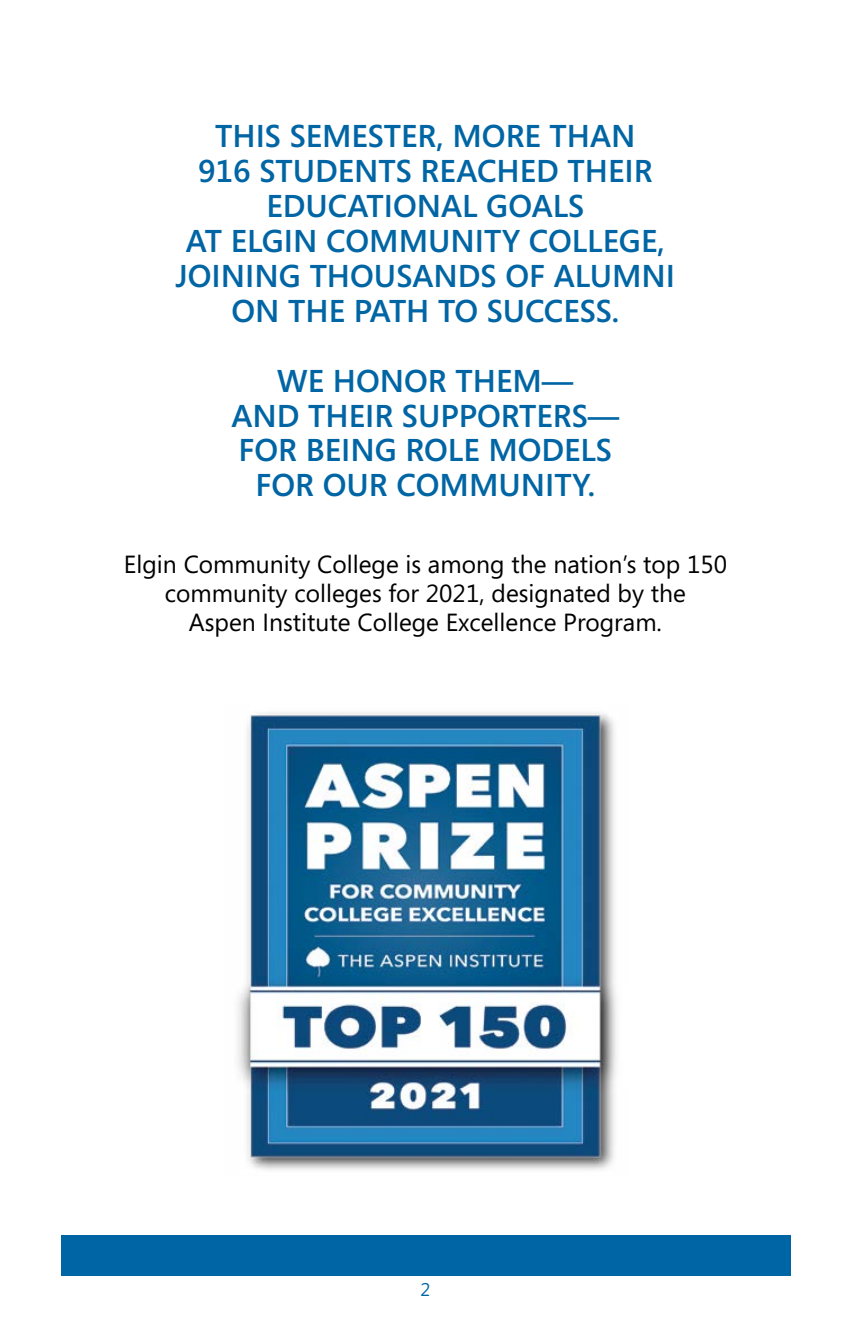
<style>
.page{position:relative;width:851px;height:1337px;background:#fff}
.page>*{position:absolute;margin:0;border:0;box-sizing:border-box;transform-origin:0 0}
.t1{font:600 31.5px/34.9px "Segoe";color:#0065a4;text-align:center}
.t2{font:24.75px/29.2px "Segoe";color:#000;text-align:center}
.t3{font:18.45px "Segoe";color:#0065a4}
</style>
<div class="page">
<div style="left:61px;top:1235px;width:729px;height:41px;background:#0065a4"></div>
<img style="left:237px;top:712px;width:380px;height:458px">
<p class="t1" style="left:175px;top:119px;width:501px">THIS SEMESTER, MORE THAN<br>916 STUDENTS REACHED THEIR<br>EDUCATIONAL GOALS<br>AT ELGIN COMMUNITY COLLEGE,<br>JOINING THOUSANDS OF ALUMNI<br>ON THE PATH TO SUCCESS.</p>
<p class="t1" style="left:231px;top:363px;width:389px">WE HONOR THEM—<br>AND THEIR SUPPORTERS—<br>FOR BEING ROLE MODELS<br>FOR OUR COMMUNITY.</p>
<p class="t2" style="left:124px;top:549px;width:604px">Elgin Community College is among the nation’s top 150 community colleges for 2021, designated by the<br>Aspen Institute College Excellence Program.</p>
<p class="t3" style="left:420px;top:1276px;width:11px">2</p>
</div>
